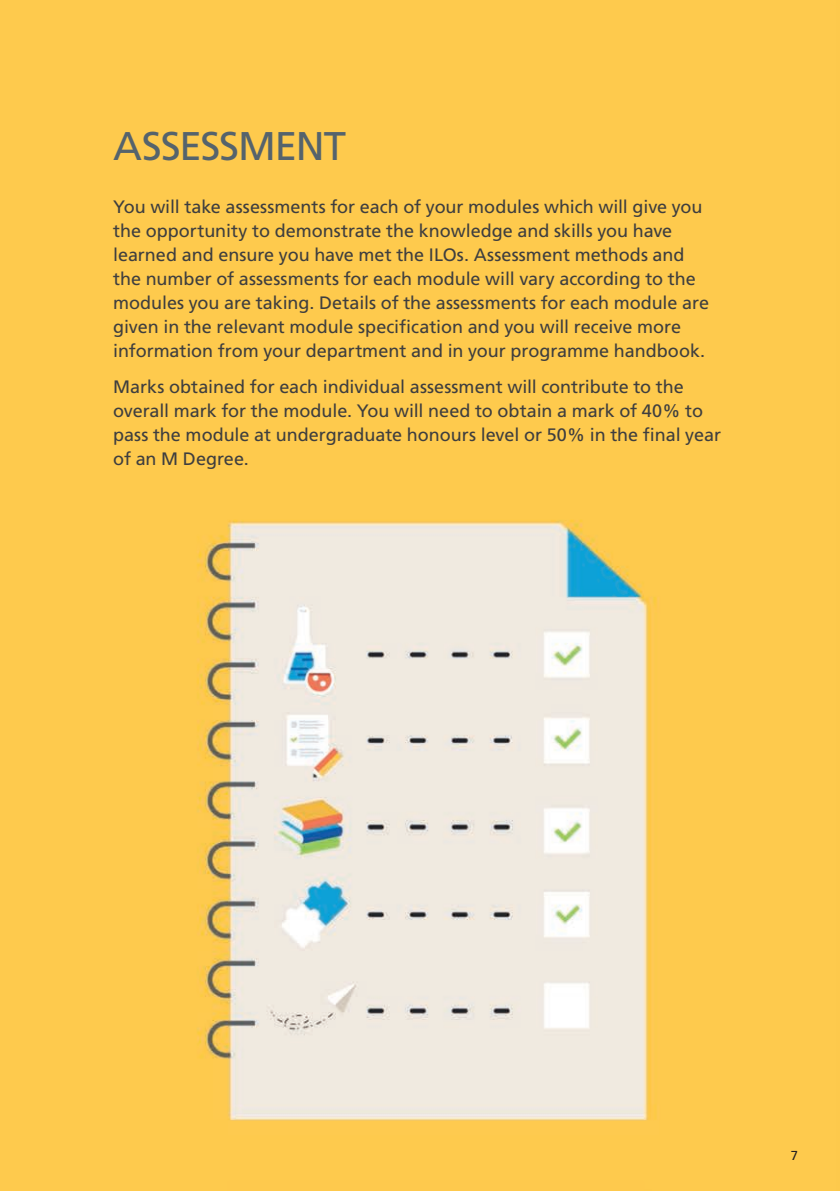
<style>
.page{position:relative;width:840px;height:1191px;background:#fff}
.page>*{position:absolute;margin:0;border:0;box-sizing:border-box;transform-origin:0 0}
.t1{font:40px "Frutiger";letter-spacing:-.03em;color:#55636c}
.t2{font:18px/24px "Frutiger";letter-spacing:-.005em;color:#3e3e3f}
.t3{font:13px "Frutiger";color:#231f20}
</style>
<div class="page">
<img style="left:0;top:0;width:839px;height:1191px">
<h1 class="t1" style="left:113px;top:123px;width:234px">ASSESSMENT</h1>
<p class="t2" style="left:113px;top:195px;width:597px">You will take assessments for each of your modules which will give you the opportunity to demonstrate the knowledge and skills you have learned and ensure you have met the ILOs. Assessment methods and the number of assessments for each module will vary according to the modules you are taking. Details of the assessments for each module are given in the relevant module specification and you will receive more information from your department and in your programme handbook.</p>
<p class="t2" style="left:113px;top:375px;width:609px">Marks obtained for each individual assessment will contribute to the overall mark for the module. You will need to obtain a mark of 40% to pass the module at undergraduate honours level or 50% in the final year of an M Degree.</p>
<p class="t3" style="left:790px;top:1147px;width:9px">7</p>
</div>
